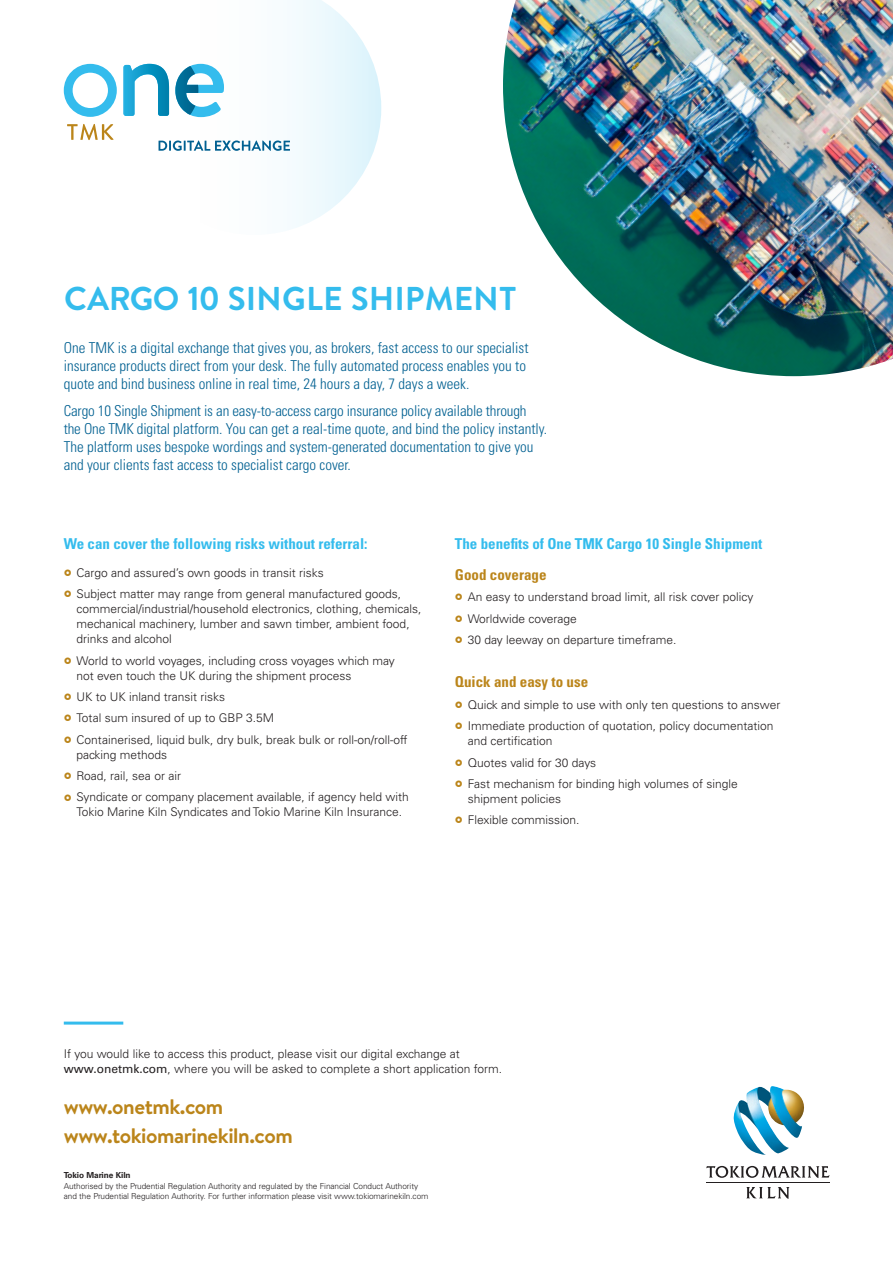
<style>
.page{position:relative;width:893px;height:1263px;background:#fff}
.page>*{position:absolute;margin:0;border:0;box-sizing:border-box;transform-origin:0 0}
.t1{font:700 33px "Brandon Text";letter-spacing:.015em;color:#34bced}
.t2{font:700 21px/28.2px "Brandon Text";letter-spacing:-.02em;color:#bb851a}
.t3{font:300 condensed 15px/18px "Univers LT Std";color:#016091}
.t4{font:700 condensed 15px "Univers LT Std";color:#34bced}
.t5{font:700 condensed 15px "Univers LT Std";color:#bb851a}
.t6{font:300 12px/21.5px "Univers LT Std";color:#231f20}
.t7{font:300 8.25px/9.8px "Univers LT Std";letter-spacing:-.01em;color:#231f20}
.t8{font:700 8.25px "Univers LT Std";letter-spacing:-.01em;color:#231f20}
.s1{font-weight:400}
</style>
<div class="page">
<svg style="left:147px;top:0;width:234px;height:229px"></svg>
<hr style="left:706px;top:1183px;width:123px;height:1px;background:#231f20">
<svg style="left:706px;top:1166px;width:123px;height:12px"></svg>
<svg style="left:746px;top:1187px;width:43px;height:12px"></svg>
<img style="left:733px;top:1086px;width:71px;height:69px">
<hr style="left:64px;top:1021px;width:59px;height:3px;background:#34bced">
<svg style="left:64px;top:64px;width:160px;height:53px"></svg>
<img style="left:175px;top:89px;width:20px;height:26px">
<svg style="left:67px;top:124px;width:47px;height:16px"></svg>
<svg style="left:159px;top:140px;width:131px;height:11px"></svg>
<img style="left:503px;top:0;width:390px;height:376px">
<h1 class="t1" style="left:64px;top:276px;width:454px">CARGO 10 SINGLE SHIPMENT</h1>
<p class="t3" style="left:64px;top:339px;width:466px">One TMK is a digital exchange that gives you, as brokers, fast access to our specialist insurance products direct from your desk. The fully automated process enables you to quote and bind business online in real time, 24 hours a day, 7 days a week.</p>
<p class="t3" style="left:64px;top:401px;width:485px">Cargo 10 Single Shipment is an easy-to-access cargo insurance policy available through the One TMK digital platform. You can get a real-time quote, and bind the policy instantly.<br>The platform uses bespoke wordings and system-generated documentation to give you and your clients fast access to specialist cargo cover.</p>
<p class="t4" style="left:64px;top:534px;width:305px">We can cover the following risks without referral:</p>
<p class="t6" style="left:77px;top:562px;width:326px">Cargo and assured’s own goods in transit risks<br>Subject matter may range from general manufactured goods,</p>
<p class="t6" style="left:77px;top:601px;width:347px;line-height:15px">commercial/industrial/household electronics, clothing, chemicals, mechanical machinery, lumber and sawn timber, ambient food, drinks and alcohol</p>
<p class="t6" style="left:77px;top:653px;width:320px;line-height:15px">World to world voyages, including cross voyages which may not even touch the UK during the shipment process</p>
<p class="t6" style="left:77px;top:686px;width:332px">UK to UK inland transit risks<br>Total sum insured of up to GBP 3.5M<br>Containerised, liquid bulk, dry bulk, break bulk or roll-on/roll-off</p>
<p class="t6" style="left:77px;top:744px;width:334px">packing methods<br>Road, rail, sea or air<br>Syndicate or company placement available, if agency held with</p>
<p class="t6" style="left:77px;top:801px;width:327px">Tokio Marine Kiln Syndicates and Tokio Marine Kiln Insurance.</p>
<p class="t4" style="left:455px;top:534px;width:309px">The benefits of One TMK Cargo 10 Single Shipment</p>
<p class="t5" style="left:455px;top:565px;width:93px">Good coverage</p>
<p class="t6" style="left:468px;top:586px;width:287px">An easy to understand broad limit, all risk cover policy<br>Worldwide coverage<br>30 day leeway on departure timeframe.</p>
<p class="t5" style="left:455px;top:673px;width:135px">Quick and easy to use</p>
<p class="t6" style="left:468px;top:694px;width:314px">Quick and simple to use with only ten questions to answer<br>Immediate production of quotation, policy documentation</p>
<p class="t6" style="left:468px;top:730px;width:272px">and certification<br>Quotes valid for 30 days<br>Fast mechanism for binding high volumes of single</p>
<p class="t6" style="left:468px;top:788px;width:113px">shipment policies<br>Flexible commission.</p>
<p class="t6" style="left:64px;top:1046px;width:440px;line-height:15px">If you would like to access this product, please visit our digital exchange at <span class="s1">www.onetmk.com</span>, where you will be asked to complete a short application form.</p>
<h2 class="t2" style="left:64px;top:1092px;width:231px">www.onetmk.com www.tokiomarinekiln.com</h2>
<p class="t8" style="left:64px;top:1171px;width:68px">Tokio Marine Kiln</p>
<p class="t7" style="left:64px;top:1182px;width:366px">Authorised by the Prudential Regulation Authority and regulated by the Financial Conduct Authority and the Prudential Regulation Authority. For further information please visit www.tokiomarinekiln.com</p>
</div>
